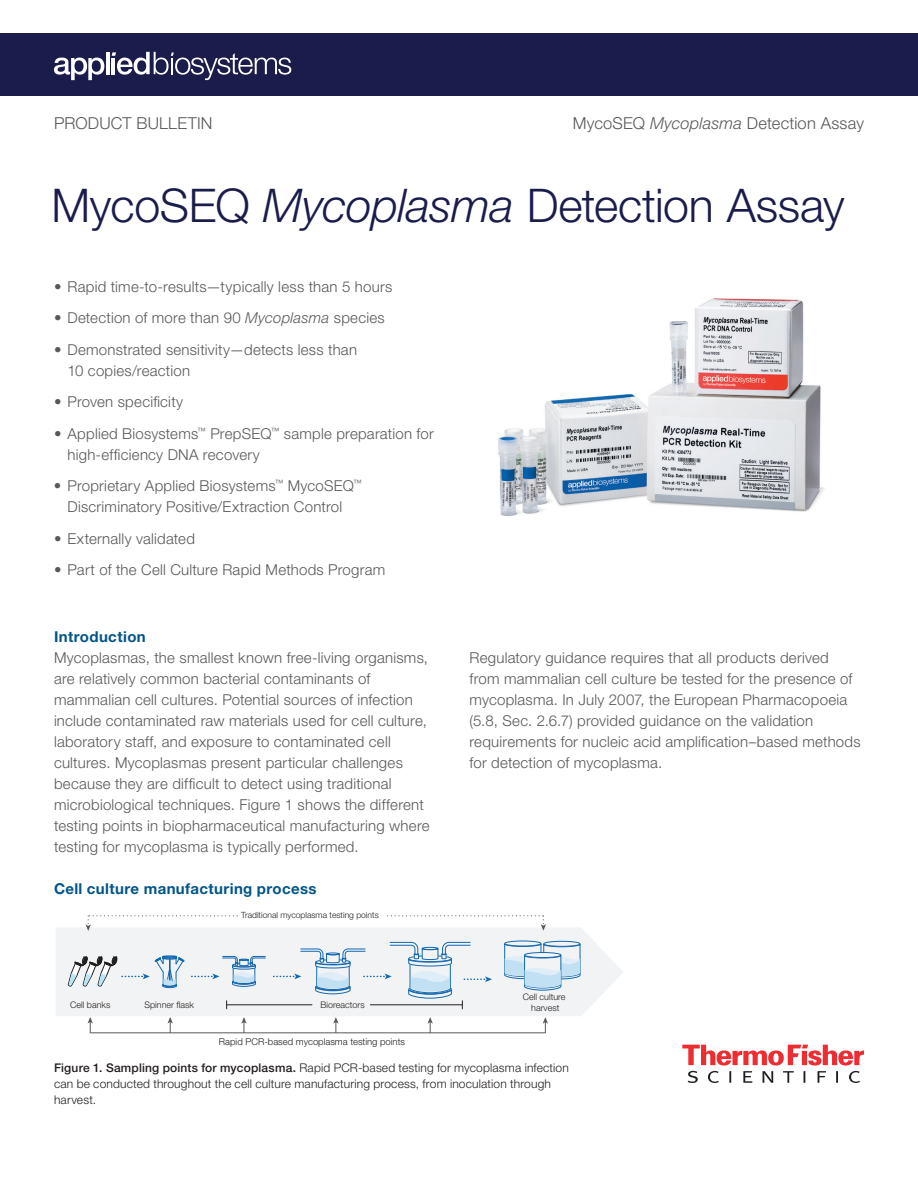
<style>
.page{position:relative;width:918px;height:1188px;background:#fff}
.page>*{position:absolute;margin:0;border:0;box-sizing:border-box;transform-origin:0 0}
.t1{font:300 46.5px "Helvetica Neue LT Std";letter-spacing:-.005em;color:#1a1d4c}
.t2{font:300 16.5px "Helvetica Neue LT Std";letter-spacing:.01em;color:#57585a}
.t3{font:300 15px/21px "Helvetica Neue LT Std";letter-spacing:.015em;color:#57585a}
.t4{font:700 15px "Helvetica Neue LT Std";letter-spacing:.025em;color:#01558a}
.t5{font:300 12px/15.8px "Helvetica Neue LT Std";letter-spacing:.015em;color:#231f20}
.t6{font:300 9.45px "Helvetica Neue LT Std";color:#231f20}
.t7{font:300 9px/10.8px "Helvetica Neue LT Std";color:#231f20;text-align:center}
.t8{font:300 8.55px "Helvetica Neue LT Std";color:#231f20}
.s1{font-style:italic}
.s2{font-weight:500}
</style>
<div class="page">
<img style="left:498px;top:298px;width:327px;height:218px">
<svg style="left:682px;top:1045px;width:182px;height:38px"></svg>
<svg style="left:56px;top:928px;width:567px;height:88px;fill:#f2f3f4"></svg>
<svg style="left:192px;top:956px;width:74px;height:31px"></svg>
<hr style="left:90px;top:1033px;width:455px;height:1px;background:#58595b">
<svg style="left:333px;top:1017px;width:6px;height:16px"></svg>
<svg style="left:241px;top:1017px;width:6px;height:16px"></svg>
<svg style="left:427px;top:1017px;width:6px;height:16px"></svg>
<svg style="left:543px;top:1017px;width:5px;height:16px"></svg>
<svg style="left:168px;top:1017px;width:5px;height:16px"></svg>
<svg style="left:88px;top:1017px;width:5px;height:16px"></svg>
<svg style="left:385px;top:915px;width:161px;height:16px"></svg>
<svg style="left:86px;top:915px;width:152px;height:16px"></svg>
<svg style="left:68px;top:956px;width:116px;height:32px"></svg>
<hr style="left:227px;top:1005px;width:85px;height:1px;background:#231f20">
<svg style="left:274px;top:942px;width:218px;height:67px"></svg>
<div style="left:544px;top:941px;width:36px;height:5px;background:#f2f3f4;border-radius:50%"></div>
<div style="left:544px;top:941px;width:36px;height:5px;border:1px solid #1368b1;border-radius:50%"></div>
<div style="left:505px;top:941px;width:36px;height:5px;background:#f2f3f4;border-radius:50%"></div>
<div style="left:505px;top:941px;width:36px;height:5px;border:1px solid #1368b1;border-radius:50%"></div>
<svg style="left:504px;top:944px;width:76px;height:46px"></svg>
<div style="left:0;top:33px;width:918px;height:63px;background:#1a1d4c"></div>
<svg style="left:54px;top:58px;width:50px;height:22px"></svg>
<hr style="left:106px;top:52px;width:3px;height:22px;background:#fff">
<svg style="left:112px;top:52px;width:179px;height:28px"></svg>
<p class="t2" style="left:54px;top:113px;width:160px">PRODUCT BULLETIN</p>
<p class="t2" style="left:573px;top:113px;width:293px">MycoSEQ <span class="s1">Mycoplasma</span> Detection Assay</p>
<h1 class="t1" style="left:52px;top:177px;width:795px">MycoSEQ <span class="s1">Mycoplasma</span> Detection Assay</h1>
<p class="t3" style="left:54px;top:275px;width:340px">• Rapid time-to-results—typically less than 5 hours</p>
<p class="t3" style="left:54px;top:307px;width:332px">• Detection of more than 90 <span class="s1">Mycoplasma</span> species</p>
<p class="t3" style="left:68px;top:338px;width:291px;text-indent:-14px">• Demonstrated sensitivity—detects less than<br>10 copies/reaction</p>
<p class="t3" style="left:54px;top:391px;width:131px">• Proven specificity</p>
<p class="t3" style="left:67px;top:422px;width:368px;text-indent:-13px">• Applied Biosystems<sup>™</sup> PrepSEQ<sup>™</sup> sample preparation for high-efficiency DNA recovery</p>
<p class="t3" style="left:54px;top:475px;width:309px;text-align:center">• Proprietary Applied Biosystems<sup>™</sup> MycoSEQ<sup>™<br></sup>Discriminatory Positive/Extraction Control</p>
<p class="t3" style="left:54px;top:527px;width:142px">• Externally validated</p>
<p class="t3" style="left:54px;top:559px;width:333px">• Part of the Cell Culture Rapid Methods Program</p>
<p class="t4" style="left:54px;top:627px;width:93px">Introduction</p>
<p class="t3" style="left:54px;top:647px;width:377px">Mycoplasmas, the smallest known free-living organisms, are relatively common bacterial contaminants of mammalian cell cultures. Potential sources of infection include contaminated raw materials used for cell culture, laboratory staff, and exposure to contaminated cell cultures. Mycoplasmas present particular challenges because they are difficult to detect using traditional microbiological techniques. Figure 1 shows the different testing points in biopharmaceutical manufacturing where testing for mycoplasma is typically performed.</p>
<p class="t3" style="left:470px;top:647px;width:393px">Regulatory guidance requires that all products derived from mammalian cell culture be tested for the presence of mycoplasma. In July 2007, the European Pharmacopoeia (5.8, Sec. 2.6.7) provided guidance on the validation requirements for nucleic acid amplification–based methods for detection of mycoplasma.</p>
<p class="t4" style="left:54px;top:879px;width:264px">Cell culture manufacturing process</p>
<p class="t8" style="left:241px;top:910px;width:139px">Traditional mycoplasma testing points</p>
<p class="t7" style="left:70px;top:999px;width:42px">Cell banks</p>
<p class="t7" style="left:144px;top:999px;width:51px">Spinner flask</p>
<p class="t7" style="left:523px;top:991px;width:44px">Cell culture harvest</p>
<p class="t7" style="left:321px;top:999px;width:46px">Bioreactors</p>
<p class="t6" style="left:219px;top:1036px;width:188px">Rapid PCR-based mycoplasma testing points</p>
<p class="t5" style="left:54px;top:1060px;width:516px"><span class="s2">Figure 1. Sampling points for mycoplasma.</span> Rapid PCR-based testing for mycoplasma infection can be conducted throughout the cell culture manufacturing process, from inoculation through harvest.</p>
</div>
